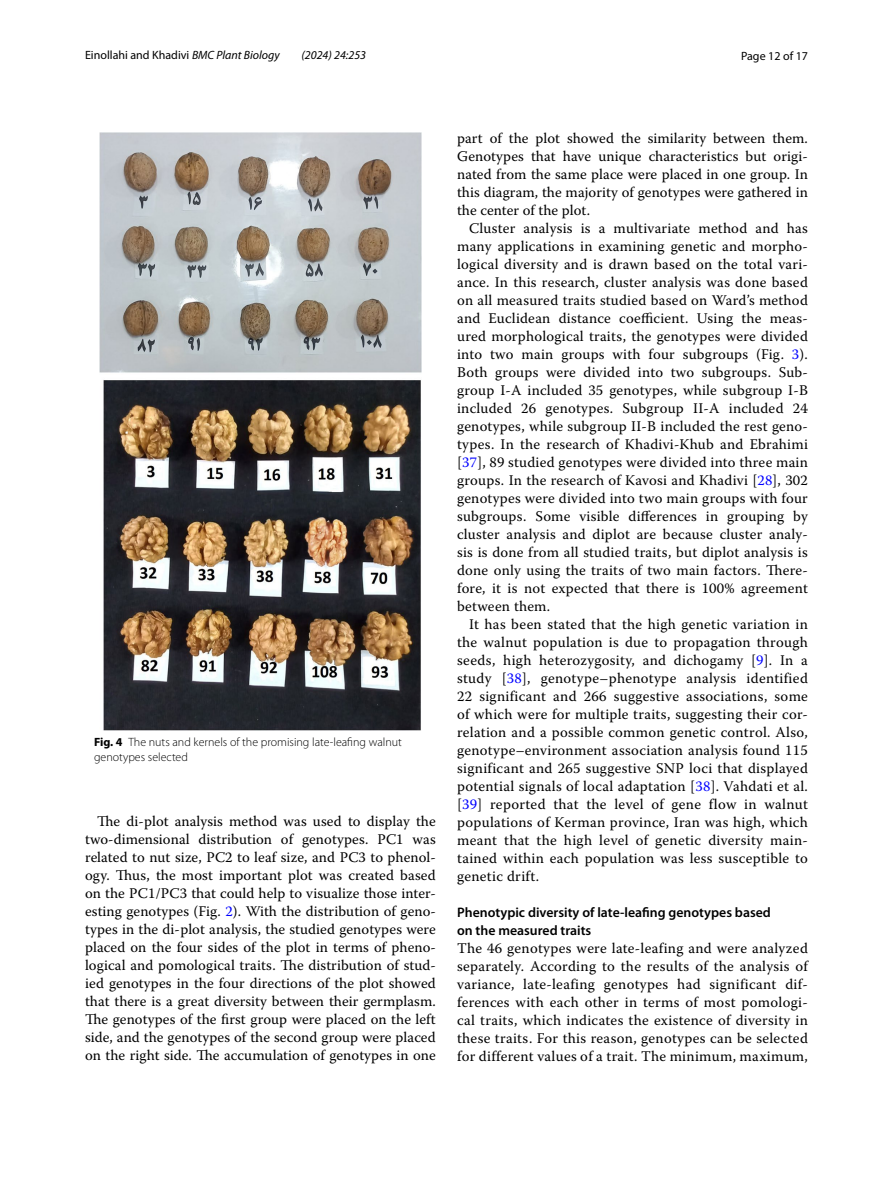
<style>
.page{position:relative;width:893px;height:1187px;background:#fff}
.page>*{position:absolute;margin:0;border:0;box-sizing:border-box;transform-origin:0 0}
.t1{font:14.7px/18px "Warnock Pro";letter-spacing:.015em;color:#000;text-align:justify}
.t2{font:600 13.8px/18px "Myriad Pro";color:#000}
.t3{font:300 12px/15px "Myriad Pro";color:#000}
.t4{font:12px "Myriad Pro";color:#000}
.t5{font:italic 12px "Myriad Pro";color:#000}
.s1{font-style:italic}
.s2{font-weight:700}
.s3{color:#00f}
</style>
<div class="page">
<img style="left:100px;top:133px;width:321px;height:597px">
<p class="t4" style="left:85px;top:48px;width:196px">Einollahi and Khadivi <span class="s1">BMC Plant Biology</span></p>
<p class="t5" style="left:301px;top:48px;width:66px">(2024) 24:253</p>
<p class="t4" style="left:741px;top:48px;width:68px">Page 12 of 17</p>
<p class="t3" style="left:94px;top:734px;width:309px"><span class="s2">Fig. 4</span> The nuts and kernels of the promising late-leafing walnut genotypes selected</p>
<p class="t1" style="left:85px;top:812px;width:352px;text-indent:12px">The di-plot analysis method was used to display the two-dimensional distribution of genotypes. PC1 was related to nut size, PC2 to leaf size, and PC3 to phenol&shy;ogy. Thus, the most important plot was created based on the PC1/PC3 that could help to visualize those inter&shy;esting genotypes (Fig. <span class="s3">2</span>). With the distribution of geno&shy;types in the di-plot analysis, the studied genotypes were placed on the four sides of the plot in terms of pheno&shy;logical and pomological traits. The distribution of stud&shy;ied genotypes in the four directions of the plot showed that there is a great diversity between their germplasm.<br>The genotypes of the first group were placed on the left side, and the genotypes of the second group were placed on the right side. The accumulation of genotypes in one</p>
<p class="t1" style="left:457px;top:128px;width:352px">part of the plot showed the similarity between them.<br>Genotypes that have unique characteristics but origi&shy;nated from the same place were placed in one group. In this diagram, the majority of genotypes were gathered in the center of the plot.</p>
<p class="t1" style="left:457px;top:218px;width:352px;text-indent:12px">Cluster analysis is a multivariate method and has many applications in examining genetic and morpho&shy;logical diversity and is drawn based on the total vari&shy;ance. In this research, cluster analysis was done based on all measured traits studied based on Ward’s method and Euclidean distance coefficient. Using the meas&shy;ured morphological traits, the genotypes were divided into two main groups with four subgroups (Fig. <span class="s3">3</span>).<br>Both groups were divided into two subgroups. Sub&shy;group I-A included 35 genotypes, while subgroup I-B included 26 genotypes. Subgroup II-A included 24 genotypes, while subgroup II-B included the rest geno&shy;types. In the research of Khadivi-Khub and Ebrahimi [<span class="s3">37</span>], 89 studied genotypes were divided into three main groups. In the research of Kavosi and Khadivi [<span class="s3">28</span>], 302 genotypes were divided into two main groups with four subgroups. Some visible differences in grouping by cluster analysis and diplot are because cluster analy&shy;sis is done from all studied traits, but diplot analysis is done only using the traits of two main factors. There&shy;fore, it is not expected that there is 100% agreement between them.</p>
<p class="t1" style="left:457px;top:614px;width:352px;text-indent:12px">It has been stated that the high genetic variation in the walnut population is due to propagation through seeds, high heterozygosity, and dichogamy [<span class="s3">9</span>]. In a study [<span class="s3">38</span>], genotype–phenotype analysis identified 22 significant and 266 suggestive associations, some of which were for multiple traits, suggesting their cor&shy;relation and a possible common genetic control. Also, genotype–environment association analysis found 115 significant and 265 suggestive SNP loci that displayed potential signals of local adaptation [<span class="s3">38</span>]. Vahdati et al. [<span class="s3">39</span>] reported that the level of gene flow in walnut populations of Kerman province, Iran was high, which meant that the high level of genetic diversity main&shy;tained within each population was less susceptible to genetic drift.</p>
<p class="t2" style="left:457px;top:903px;width:315px">Phenotypic diversity of late‑leafing genotypes based on the measured traits</p>
<p class="t1" style="left:457px;top:938px;width:352px">The 46 genotypes were late-leafing and were analyzed separately. According to the results of the analysis of variance, late-leafing genotypes had significant dif&shy;ferences with each other in terms of most pomologi&shy;cal traits, which indicates the existence of diversity in these traits. For this reason, genotypes can be selected for different values of a trait. The minimum, maximum,</p>
</div>
